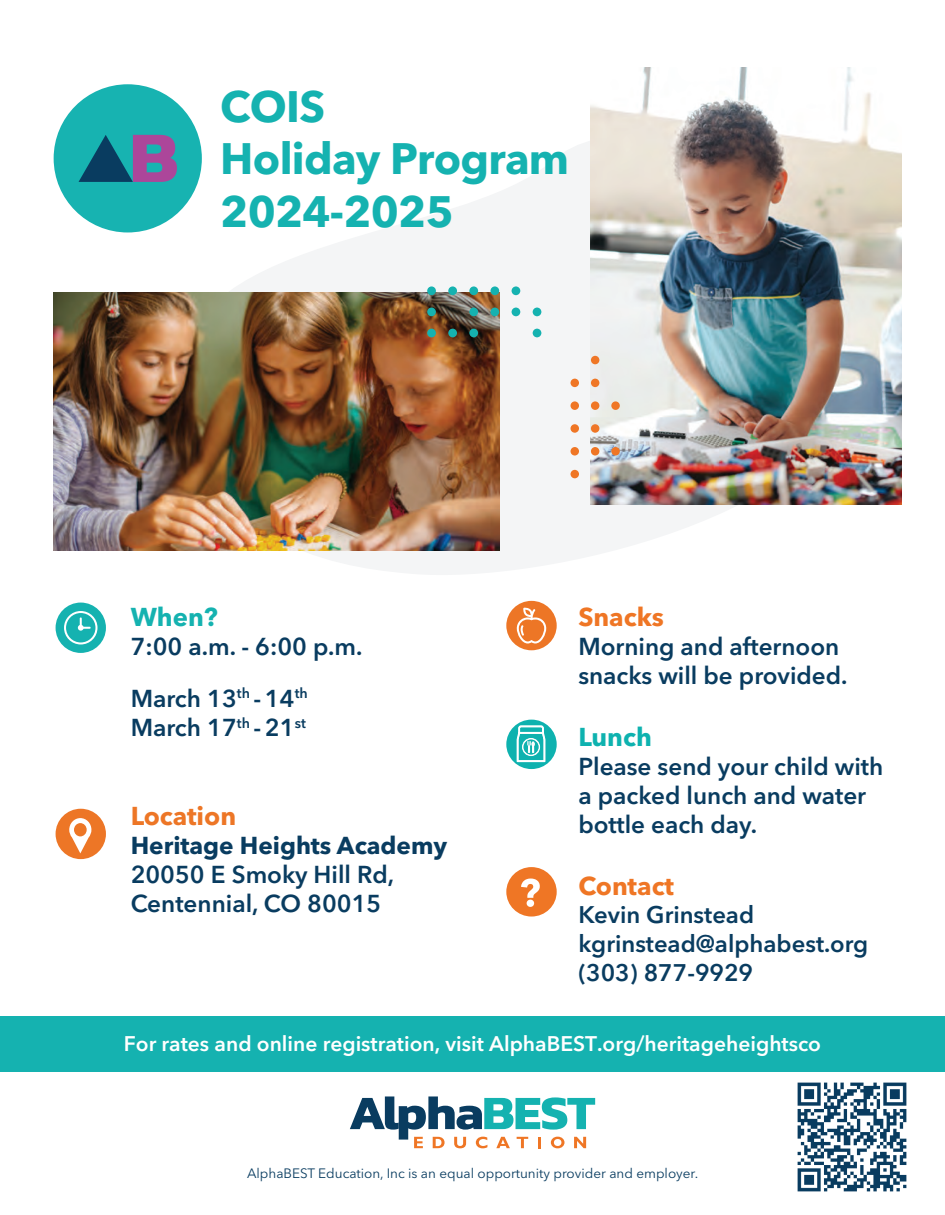
<style>
.page{position:relative;width:945px;height:1215px;background:#fff}
.page>*{position:absolute;margin:0;border:0;box-sizing:border-box;transform-origin:0 0}
.t1{font:700 43.65px/52.3px "Avenir Next LT Pro";letter-spacing:-.015em;color:#15b2b0}
.t2{font:700 25.65px "Avenir Next LT Pro";color:#ef7625}
.t3{font:700 25.65px "Avenir Next LT Pro";color:#ed7626}
.t4{font:700 25.65px "Avenir Next LT Pro";color:#15b2b0}
.t5{font:700 25.65px "Avenir Next LT Pro";color:#0eb2af}
.t6{font:600 24.3px/29.1px "Avenir Next LT Pro";color:#093c60}
.t7{font:700 24.3px "Avenir Next LT Pro";color:#093c60}
.t8{font:600 23.85px/28.7px "Avenir Next LT Pro";color:#093c60}
.t9{font:600 21px "Avenir Next LT Pro";color:#fff}
.t10{font:13.5px "Avenir Next LT Pro";color:#093c60}
</style>
<div class="page">
<div style="left:0;top:1017px;width:945px;height:55px;background:#15b2b0"></div>
<svg style="left:164px;top:93px;width:720px;height:482px"></svg>
<svg style="left:350px;top:1096px;width:245px;height:52px"></svg>
<img style="left:591px;top:68px;width:310px;height:436px">
<img style="left:54px;top:292px;width:445px;height:259px">
<div style="left:427px;top:329px;width:9px;height:8px;background:#15b2b0;border-radius:50%"></div>
<div style="left:427px;top:308px;width:9px;height:8px;background:#15b2b0;border-radius:50%"></div>
<div style="left:427px;top:286px;width:9px;height:9px;background:#15b2b0;border-radius:50%"></div>
<div style="left:448px;top:329px;width:9px;height:8px;background:#15b2b0;border-radius:50%"></div>
<div style="left:448px;top:286px;width:9px;height:9px;background:#15b2b0;border-radius:50%"></div>
<div style="left:469px;top:329px;width:9px;height:8px;background:#15b2b0;border-radius:50%"></div>
<div style="left:469px;top:308px;width:9px;height:8px;background:#15b2b0;border-radius:50%"></div>
<div style="left:469px;top:286px;width:9px;height:9px;background:#15b2b0;border-radius:50%"></div>
<div style="left:490px;top:308px;width:9px;height:8px;background:#15b2b0;border-radius:50%"></div>
<div style="left:490px;top:286px;width:9px;height:9px;background:#15b2b0;border-radius:50%"></div>
<div style="left:512px;top:308px;width:8px;height:8px;background:#15b2b0;border-radius:50%"></div>
<div style="left:512px;top:286px;width:8px;height:9px;background:#15b2b0;border-radius:50%"></div>
<div style="left:533px;top:329px;width:8px;height:8px;background:#15b2b0;border-radius:50%"></div>
<div style="left:533px;top:308px;width:8px;height:8px;background:#15b2b0;border-radius:50%"></div>
<div style="left:591px;top:356px;width:8px;height:8px;background:#ef7625;border-radius:50%"></div>
<div style="left:571px;top:379px;width:8px;height:8px;background:#ef7625;border-radius:50%"></div>
<div style="left:591px;top:379px;width:8px;height:8px;background:#ef7625;border-radius:50%"></div>
<div style="left:571px;top:401px;width:8px;height:9px;background:#ef7625;border-radius:50%"></div>
<div style="left:591px;top:401px;width:8px;height:9px;background:#ef7625;border-radius:50%"></div>
<div style="left:611px;top:401px;width:9px;height:9px;background:#ef7625;border-radius:50%"></div>
<div style="left:571px;top:424px;width:8px;height:9px;background:#ef7625;border-radius:50%"></div>
<div style="left:591px;top:424px;width:8px;height:9px;background:#ef7625;border-radius:50%"></div>
<div style="left:571px;top:447px;width:8px;height:9px;background:#ef7625;border-radius:50%"></div>
<div style="left:591px;top:447px;width:8px;height:9px;background:#ef7625;border-radius:50%"></div>
<div style="left:611px;top:447px;width:9px;height:9px;background:#ef7625;border-radius:50%"></div>
<div style="left:571px;top:470px;width:8px;height:8px;background:#ef7625;border-radius:50%"></div>
<div style="left:54px;top:84px;width:148px;height:148px;background:#17b3b1;border-radius:74px"></div>
<svg style="left:79px;top:135px;width:98px;height:47px"></svg>
<div style="left:506px;top:867px;width:51px;height:50px;background:#ef7625;border-radius:50%"></div>
<svg style="left:521px;top:879px;width:19px;height:28px"></svg>
<div style="left:506px;top:720px;width:51px;height:49px;background:#0eb2af;border-radius:50%"></div>
<svg style="left:516px;top:725px;width:30px;height:45px"></svg>
<div style="left:506px;top:601px;width:51px;height:49px;background:#ed7626;border-radius:50%"></div>
<svg style="left:517px;top:607px;width:29px;height:37px"></svg>
<div style="left:56px;top:809px;width:50px;height:50px;background:#ed7626;border-radius:50%"></div>
<svg style="left:69px;top:818px;width:22px;height:35px"></svg>
<div style="left:56px;top:603px;width:50px;height:50px;background:#15b2b0;border-radius:50%"></div>
<svg style="left:78px;top:616px;width:14px;height:15px"></svg>
<div style="left:64px;top:611px;width:34px;height:33px;border:2px solid #fff;border-radius:50%"></div>
<img style="left:797px;top:1082px;width:110px;height:110px">
<h1 class="t1" style="left:220px;top:80px;width:350px">COIS<br>Holiday Program<br>2024-2025</h1>
<p class="t4" style="left:131px;top:601px;width:89px">When?</p>
<p class="t6" style="left:131px;top:621px;width:233px;line-height:51.6px">7:00 a.m. - 6:00 p.m.<br>March 13<sup>th</sup> -14<sup>th</sup></p>
<p class="t6" style="left:131px;top:713px;width:177px">March 17<sup>th</sup> -21<sup>st</sup></p>
<p class="t3" style="left:131px;top:800px;width:107px">Location</p>
<p class="t7" style="left:131px;top:831px;width:318px">Heritage Heights Academy</p>
<p class="t6" style="left:131px;top:860px;width:265px">20050 E Smoky Hill Rd,<br>Centennial, CO 80015</p>
<p class="t2" style="left:578px;top:601px;width:87px">Snacks</p>
<p class="t6" style="left:578px;top:632px;width:271px">Morning and afternoon snacks will be provided.</p>
<p class="t5" style="left:578px;top:721px;width:75px">Lunch</p>
<p class="t6" style="left:578px;top:752px;width:307px">Please send your child with a packed lunch and water bottle each day.</p>
<p class="t2" style="left:578px;top:870px;width:97px">Contact</p>
<p class="t8" style="left:578px;top:901px;width:291px">Kevin Grinstead kgrinstead@alphabest.org (303) 877-9929</p>
<p class="t9" style="left:124px;top:1031px;width:699px">For rates and online registration, visit AlphaBEST.org/heritageheightsco</p>
<p class="t10" style="left:247px;top:1165px;width:453px">AlphaBEST Education, Inc is an equal opportunity provider and employer.</p>
</div>
